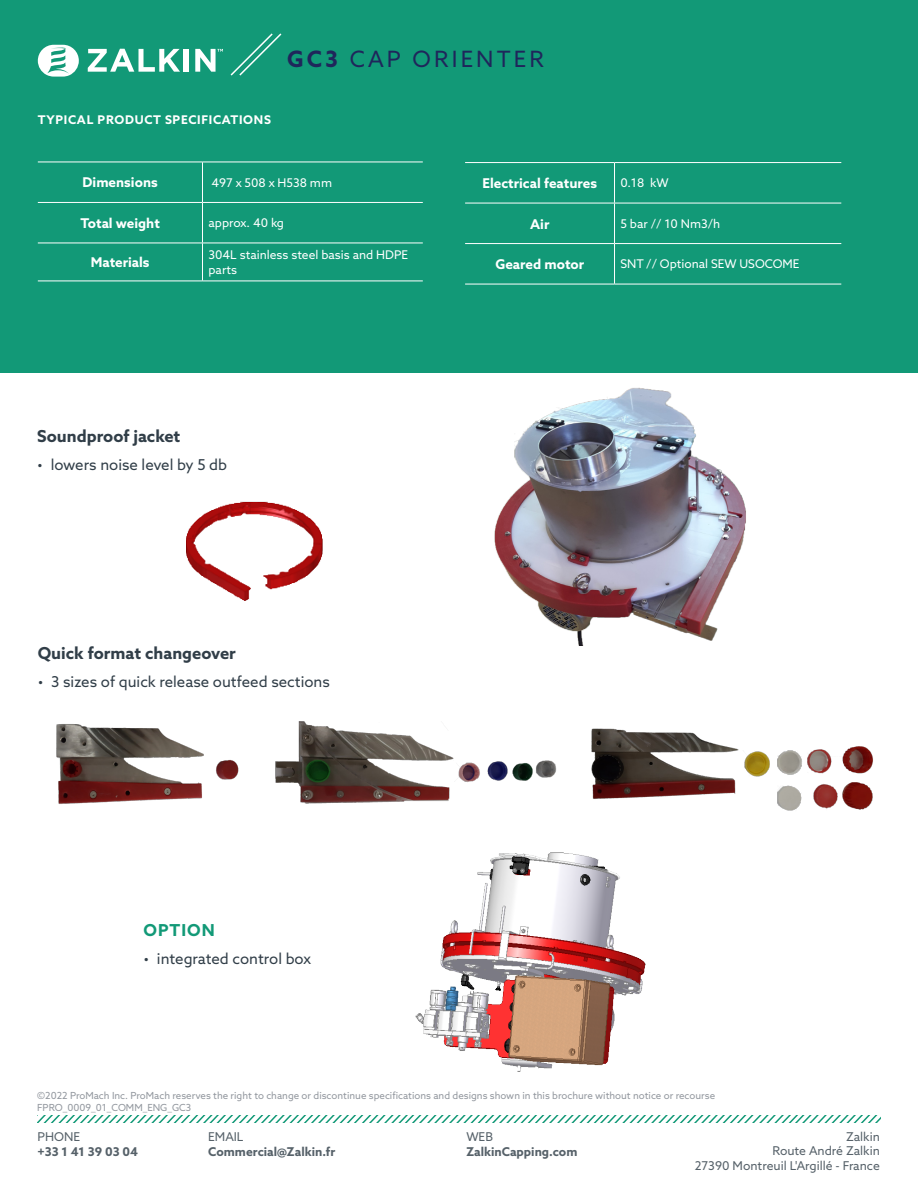
<style>
.page{position:relative;width:918px;height:1188px;background:#fff}
.page>*{position:absolute;margin:0;border:0;box-sizing:border-box;transform-origin:0 0}
.H2___Heading_Blue__M{font:22.5px "Azo Sans";letter-spacing:.14em;color:#1f265b}
.B1_-_Body_-_Standard{font:700 16.5px "Azo Sans";color:#313e48}
.H7_-_Heading_Green{font:700 16.5px "Azo Sans";letter-spacing:.06em;color:#129977}
.t1{font:15px "Azo Sans";color:#313e48}
.t2{font:700 13.5px "Azo Sans";color:#fff}
.Contact_info{font:12.15px "Azo Sans";color:#566169}
.Contact_info-2{font:700 12.15px/14.5px "Azo Sans";color:#566169}
.t3{font:12px/14.4px "Azo Sans";color:#fff}
.H7_-_Heading_White{font:700 12px "Azo Sans";letter-spacing:.06em;color:#fff}
.Legal_Line{font:9.75px "Azo Sans";color:#93989f}
.s1{font-weight:700}
.s2{font-weight:400}
</style>
<div class="page">
<svg style="left:37px;top:1116px;width:843px;height:6px"></svg>
<div style="left:0;top:0;width:918px;height:373px;background:#129977"></div>
<hr style="left:38px;top:162px;width:164px;height:1px;background:#fff">
<hr style="left:202px;top:162px;width:221px;height:1px;background:#fff">
<hr style="left:202px;top:162px;width:1px;height:40px;background:#fff">
<hr style="left:38px;top:202px;width:164px;height:1px;background:#fff">
<hr style="left:202px;top:202px;width:221px;height:1px;background:#fff">
<hr style="left:202px;top:203px;width:1px;height:40px;background:#fff">
<hr style="left:38px;top:243px;width:164px;height:1px;background:#fff">
<hr style="left:202px;top:243px;width:221px;height:1px;background:#fff">
<hr style="left:202px;top:243px;width:1px;height:38px;background:#fff">
<hr style="left:38px;top:281px;width:164px;height:1px;background:#fff">
<hr style="left:202px;top:281px;width:221px;height:1px;background:#fff">
<hr style="left:465px;top:162px;width:150px;height:1px;background:#fff">
<hr style="left:615px;top:162px;width:226px;height:1px;background:#fff">
<hr style="left:614px;top:163px;width:1px;height:40px;background:#fff">
<hr style="left:465px;top:203px;width:150px;height:1px;background:#fff">
<hr style="left:615px;top:203px;width:226px;height:1px;background:#fff">
<hr style="left:614px;top:203px;width:1px;height:40px;background:#fff">
<hr style="left:465px;top:243px;width:150px;height:1px;background:#fff">
<hr style="left:615px;top:243px;width:226px;height:1px;background:#fff">
<hr style="left:614px;top:244px;width:1px;height:40px;background:#fff">
<hr style="left:465px;top:284px;width:150px;height:1px;background:#fff">
<hr style="left:615px;top:284px;width:226px;height:1px;background:#fff">
<svg style="left:88px;top:49px;width:92px;height:23px"></svg>
<div style="left:184px;top:49px;width:5px;height:23px;background:#fff"></div>
<svg style="left:195px;top:49px;width:28px;height:23px"></svg>
<svg style="left:38px;top:45px;width:41px;height:32px"></svg>
<svg style="left:230px;top:33px;width:52px;height:43px"></svg>
<img style="left:56px;top:724px;width:183px;height:80px">
<img style="left:494px;top:387px;width:252px;height:259px">
<img style="left:415px;top:852px;width:231px;height:220px">
<img style="left:186px;top:501px;width:137px;height:100px">
<img style="left:275px;top:721px;width:282px;height:83px">
<img style="left:591px;top:728px;width:282px;height:83px">
<p class="H2___Heading_Blue__M" style="left:287px;top:44px;width:258px"><span class="s1">GC3</span> CAP ORIENTER</p>
<p class="H7_-_Heading_White" style="left:38px;top:112px;width:235px">TYPICAL PRODUCT SPECIFICATIONS</p>
<p class="t2" style="left:83px;top:174px;width:77px">Dimensions</p>
<p class="t3" style="left:211px;top:175px;width:122px">497 x 508 x H538 mm</p>
<p class="t2" style="left:80px;top:214px;width:81px">Total weight</p>
<p class="t3" style="left:208px;top:216px;width:77px">approx. 40 kg</p>
<p class="t2" style="left:91px;top:253px;width:60px">Materials</p>
<p class="t3" style="left:208px;top:248px;width:201px">304L stainless steel basis and HDPE parts</p>
<p class="B1_-_Body_-_Standard" style="left:37px;top:425px;width:145px">Soundproof jacket</p>
<p class="t1" style="left:37px;top:455px;width:191px">• lowers noise level by 5 db</p>
<p class="B1_-_Body_-_Standard" style="left:38px;top:642px;width:200px">Quick format changeover</p>
<p class="t1" style="left:38px;top:672px;width:294px">• 3 sizes of quick release outfeed sections</p>
<p class="t2" style="left:482px;top:174px;width:116px">Electrical features</p>
<p class="t3" style="left:621px;top:176px;width:50px">0.18 kW</p>
<p class="t2" style="left:530px;top:215px;width:21px">Air</p>
<p class="t3" style="left:621px;top:216px;width:101px">5 bar // 10 Nm3/h</p>
<p class="t2" style="left:495px;top:255px;width:90px">Geared motor</p>
<p class="t3" style="left:621px;top:257px;width:180px">SNT // Optional SEW USOCOME</p>
<p class="H7_-_Heading_Green" style="left:143px;top:919px;width:73px">OPTION</p>
<p class="t1" style="left:143px;top:949px;width:169px">• integrated control box</p>
<p class="Legal_Line" style="left:37px;top:1089px;width:679px">©2022 ProMach Inc. ProMach reserves the right to change or discontinue specifications and designs shown in this brochure without notice or recourse</p>
<p class="Legal_Line" style="left:37px;top:1101px;width:155px">FPRO_0009_01_COMM_ENG_GC3</p>
<p class="Contact_info" style="left:38px;top:1129px;width:44px">PHONE</p>
<p class="Contact_info-2" style="left:38px;top:1144px;width:102px">+33 1 41 39 03 04</p>
<p class="Contact_info-2" style="left:208px;top:1129px;width:129px"><span class="s2">EMAIL<br></span>Commercial@Zalkin.fr</p>
<p class="Contact_info-2" style="left:466px;top:1129px;width:113px"><span class="s2">WEB<br></span>ZalkinCapping.com</p>
<p class="Contact_info" style="left:846px;top:1128px;width:35px">Zalkin</p>
<p class="Contact_info" style="left:773px;top:1143px;width:109px">Route André Zalkin</p>
<p class="Contact_info" style="left:695px;top:1158px;width:187px">27390 Montreuil L'Argillé - France</p>
</div>
